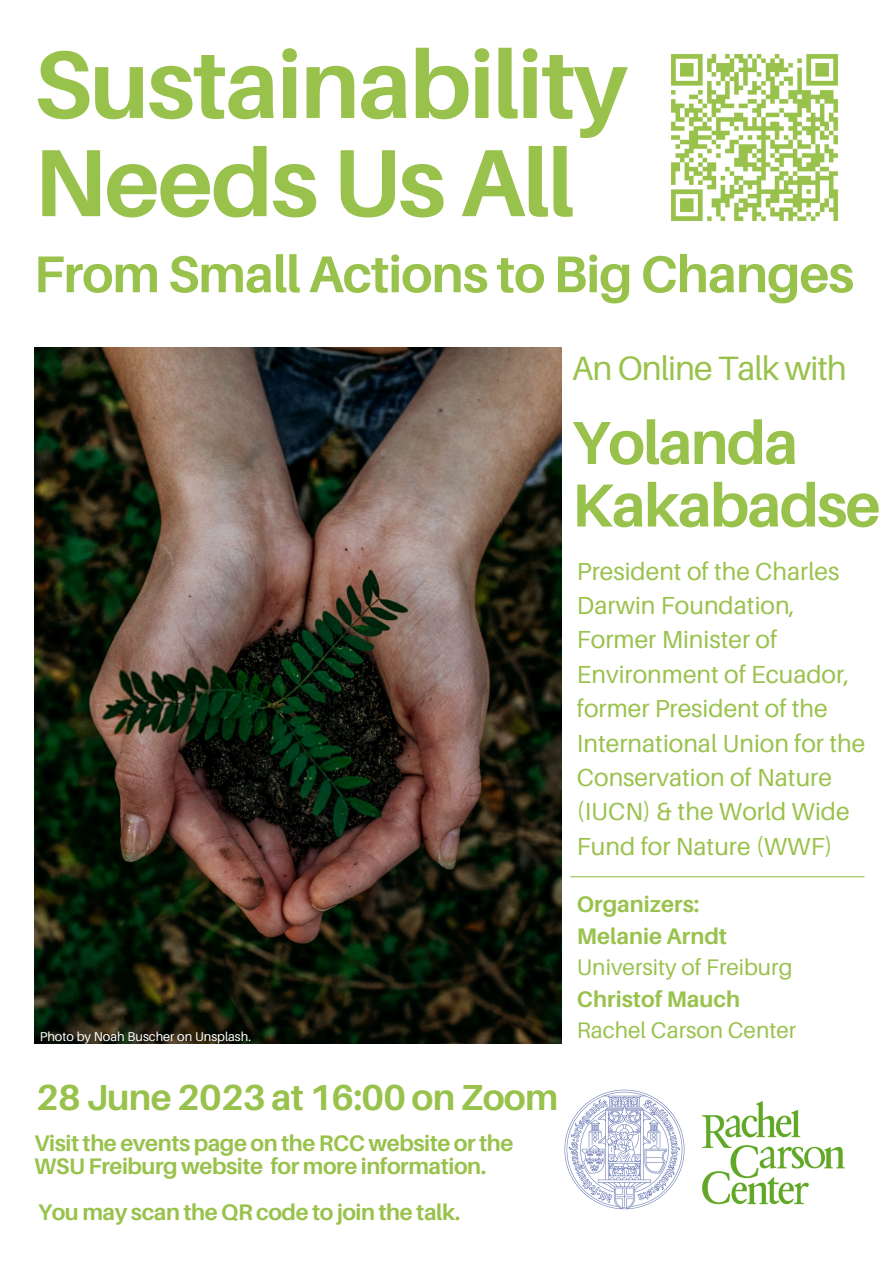
<style>
.page{position:relative;width:894px;height:1264px;background:#fff}
.page>*{position:absolute;margin:0;border:0;box-sizing:border-box;transform-origin:0 0}
.t1{font:700 95.4px/98.1px "Aileron";letter-spacing:-.02em;color:#99c24d}
.t2{font:700 60.75px/62.6px "Aileron";letter-spacing:-.03em;color:#99c24d}
.t3{font:700 51.75px "Aileron";letter-spacing:-.02em;color:#99c24d}
.t4{font:700 36.15px "Aileron";letter-spacing:-.02em;color:#99c24d}
.t5{font:33.75px "Aileron";letter-spacing:-.03em;color:#99c24d}
.t6{font:24.6px/34.3px "Aileron";color:#99c24d}
.t7{font:700 22.5px/23.1px "Aileron";letter-spacing:-.02em;color:#99c24d}
.t8{font:22.5px "Aileron";color:#99c24d}
.t9{font:700 22.5px "Aileron";color:#99c24d}
.t10{font:12.75px "Aileron";color:#fff}
</style>
<div class="page">
<hr style="left:570px;top:876px;width:294px;height:1px;background:#99c24d">
<img style="left:564px;top:1089px;width:121px;height:121px">
<img style="left:702px;top:1101px;width:143px;height:104px">
<img style="left:34px;top:347px;width:527px;height:696px">
<img style="left:670px;top:53px;width:169px;height:169px">
<p class="t1" style="left:34px;top:34px;width:595px">Sustainability<br>Needs Us All</p>
<p class="t3" style="left:34px;top:242px;width:821px">From Small Actions to Big Changes</p>
<p class="t10" style="left:40px;top:1028px;width:213px">Photo by Noah Buscher on Unsplash.</p>
<p class="t4" style="left:36px;top:1074px;width:523px">28 June 2023 at 16:00 on Zoom</p>
<p class="t7" style="left:34px;top:1130px;width:480px">Visit the events page on the RCC website or the<br>WSU Freiburg website for more information.</p>
<p class="t7" style="left:38px;top:1199px;width:423px">You may scan the QR code to join the talk.</p>
<p class="t5" style="left:571px;top:347px;width:276px">An Online Talk with</p>
<p class="t2" style="left:571px;top:410px;width:310px">Yolanda<br>Kakabadse</p>
<p class="t6" style="left:576px;top:553px;width:290px">President of the Charles<br>Darwin Foundation,<br>Former Minister of<br>Environment of Ecuador, former President of the<br>International Union for the<br>Conservation of Nature (IUCN) &amp; the World Wide<br>Fund for Nature (WWF)</p>
<p class="t9" style="left:576px;top:890px;width:124px">Organizers:</p>
<p class="t9" style="left:576px;top:921px;width:151px">Melanie Arndt</p>
<p class="t8" style="left:576px;top:953px;width:217px">University of Freiburg</p>
<p class="t9" style="left:576px;top:984px;width:165px">Christof Mauch</p>
<p class="t8" style="left:576px;top:1016px;width:221px">Rachel Carson Center</p>
</div>
